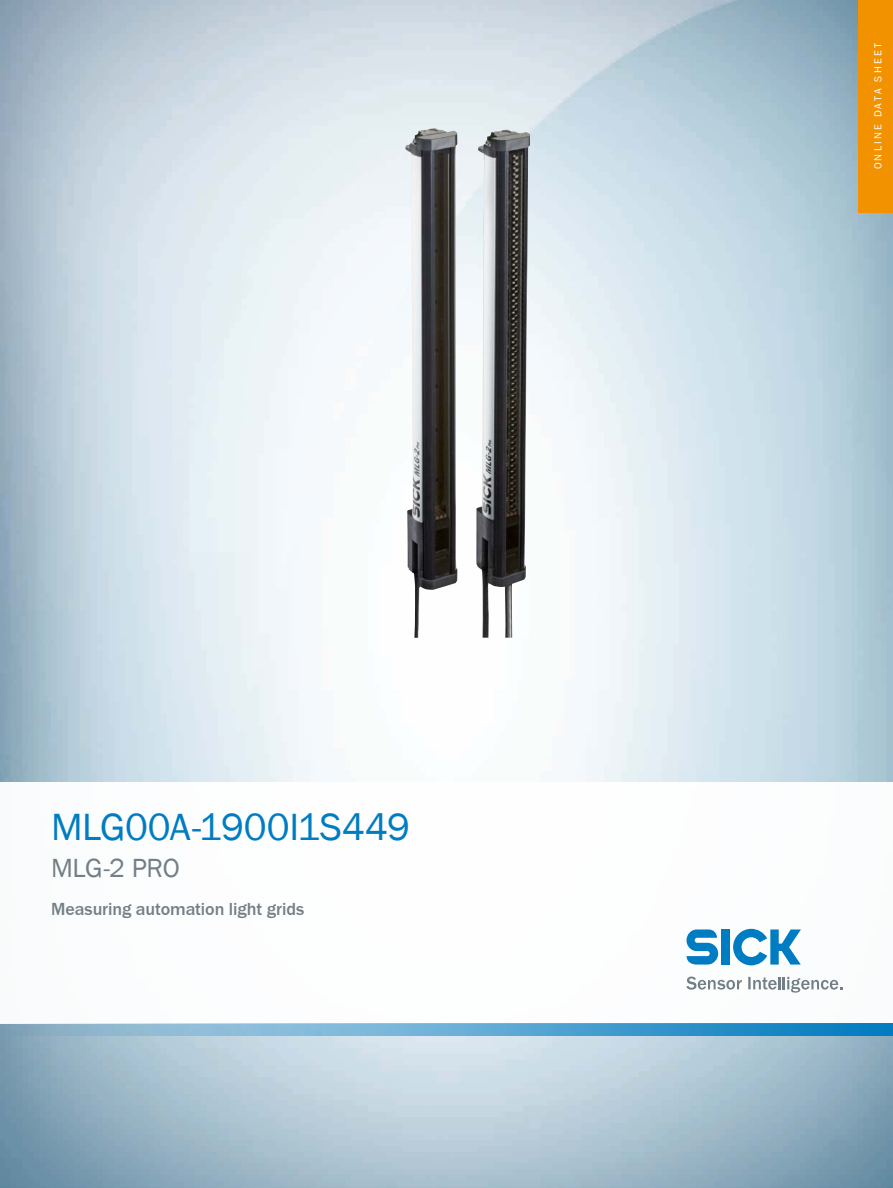
<style>
.page{position:relative;width:893px;height:1188px;background:#fff}
.page>*{position:absolute;margin:0;border:0;box-sizing:border-box;transform-origin:0 0}
.t1{font:39px "SICK Franklin";letter-spacing:-.01em;color:#007cc2}
.t2{font:27px "SICK Franklin";letter-spacing:-.015em;color:#737f86}
.t3{font:500 18px "SICK Franklin";letter-spacing:-.005em;color:#737f86}
.t4{font:10.5px "SICK Franklin";letter-spacing:.21em;color:#fff}
</style>
<div class="page">
<img style="left:0;top:0;width:893px;height:1188px">
<div style="left:0;top:782px;width:893px;height:241px;background:#fff"></div>
<svg style="left:0;top:1023px;width:893px;height:13px;background:#5fa7cf"></svg>
<svg style="left:686px;top:929px;width:32px;height:36px"></svg>
<div style="left:721px;top:929px;width:8px;height:36px;background:#007cc2"></div>
<svg style="left:733px;top:929px;width:68px;height:36px"></svg>
<svg style="left:686px;top:977px;width:56px;height:13px"></svg>
<svg style="left:748px;top:977px;width:94px;height:16px"></svg>
<div style="left:859px;top:0;width:34px;height:213px;background:#f39200"></div>
<img style="left:405px;top:128px;width:125px;height:510px">
<h1 class="t1" style="left:51px;top:802px;width:361px">MLG00A-1900I1S449</h1>
<h2 class="t2" style="left:51px;top:851px;width:130px">MLG-2 Pro</h2>
<p class="t3" style="left:51px;top:898px;width:255px">Measuring automation light grids</p>
<p class="t4" style="left:871px;top:169px;width:128px;rotate:-90deg">Onli ne data sheet</p>
</div>
